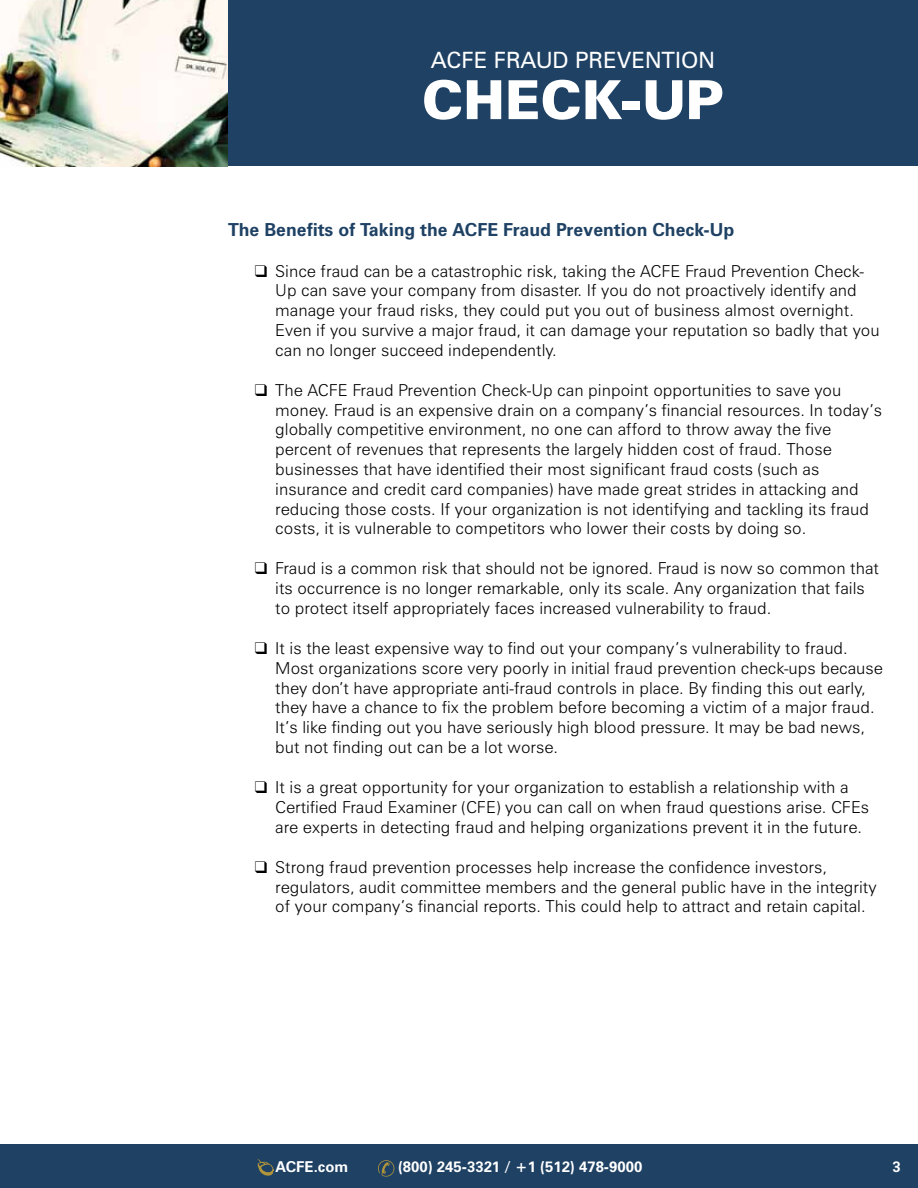
<style>
.page{position:relative;width:918px;height:1188px;background:#fff}
.page>*{position:absolute;margin:0;border:0;box-sizing:border-box;transform-origin:0 0}
.t1{font:900 54px "Zurich BT";color:#fff}
.t2{font:22.5px "Zurich BT";color:#fff}
.t3{font:700 18px "Zurich BT";color:#1e4164}
.t4{font:300 16.5px/19.8px "Zurich BT";color:#000}
.t5{font:700 15px "Zurich BT";color:#fff}
</style>
<div class="page">
<div style="left:228px;top:0;width:690px;height:166px;background:#1e4164"></div>
<img style="left:0;top:0;width:228px;height:166px">
<div style="left:0;top:1144px;width:918px;height:44px;background:#1e4164"></div>
<svg style="left:378px;top:1160px;width:16px;height:17px"></svg>
<img style="left:257px;top:1159px;width:16px;height:16px">
<h2 class="t2" style="left:431px;top:46px;width:286px">ACFE FRAUD PREVENTION</h2>
<h1 class="t1" style="left:422px;top:67px;width:304px">CHECK-UP</h1>
<p class="t3" style="left:228px;top:219px;width:508px">The Benefits of Taking the ACFE Fraud Prevention Check-Up</p>
<p class="t4" style="left:275px;top:261px;width:606px;text-indent:-20px">❑ Since fraud can be a catastrophic risk, taking the ACFE Fraud Prevention Check-Up can save your company from disaster. If you do not proactively identify and manage your fraud risks, they could put you out of business almost overnight.<br>Even if you survive a major fraud, it can damage your reputation so badly that you can no longer succeed independently.</p>
<p class="t4" style="left:275px;top:380px;width:609px;text-indent:-20px">❑ The ACFE Fraud Prevention Check-Up can pinpoint opportunities to save you money. Fraud is an expensive drain on a company’s financial resources. In today’s globally competitive environment, no one can afford to throw away the five percent of revenues that represents the largely hidden cost of fraud. Those businesses that have identified their most significant fraud costs (such as insurance and credit card companies) have made great strides in attacking and reducing those costs. If your organization is not identifying and tackling its fraud costs, it is vulnerable to competitors who lower their costs by doing so.</p>
<p class="t4" style="left:275px;top:558px;width:605px;text-indent:-20px">❑ Fraud is a common risk that should not be ignored. Fraud is now so common that its occurrence is no longer remarkable, only its scale. Any organization that fails to protect itself appropriately faces increased vulnerability to fraud.</p>
<p class="t4" style="left:275px;top:638px;width:609px;text-indent:-20px">❑ It is the least expensive way to find out your company’s vulnerability to fraud.<br>Most organizations score very poorly in initial fraud prevention check-ups because they don’t have appropriate anti-fraud controls in place. By finding this out early, they have a chance to fix the problem before becoming a victim of a major fraud.<br>It’s like finding out you have seriously high blood pressure. It may be bad news, but not finding out can be a lot worse.</p>
<p class="t4" style="left:275px;top:777px;width:596px;text-indent:-20px">❑ It is a great opportunity for your organization to establish a relationship with a<br>Certified Fraud Examiner (CFE) you can call on when fraud questions arise. CFEs are experts in detecting fraud and helping organizations prevent it in the future.</p>
<p class="t4" style="left:275px;top:857px;width:603px;text-indent:-20px">❑ Strong fraud prevention processes help increase the confidence investors, regulators, audit committee members and the general public have in the integrity of your company’s financial reports. This could help to attract and retain capital.</p>
<p class="t5" style="left:276px;top:1158px;width:74px">ACFE.com</p>
<p class="t5" style="left:398px;top:1158px;width:246px">(800) 245-3321 / +1 (512) 478-9000</p>
<p class="t5" style="left:893px;top:1158px;width:10px">3</p>
</div>
